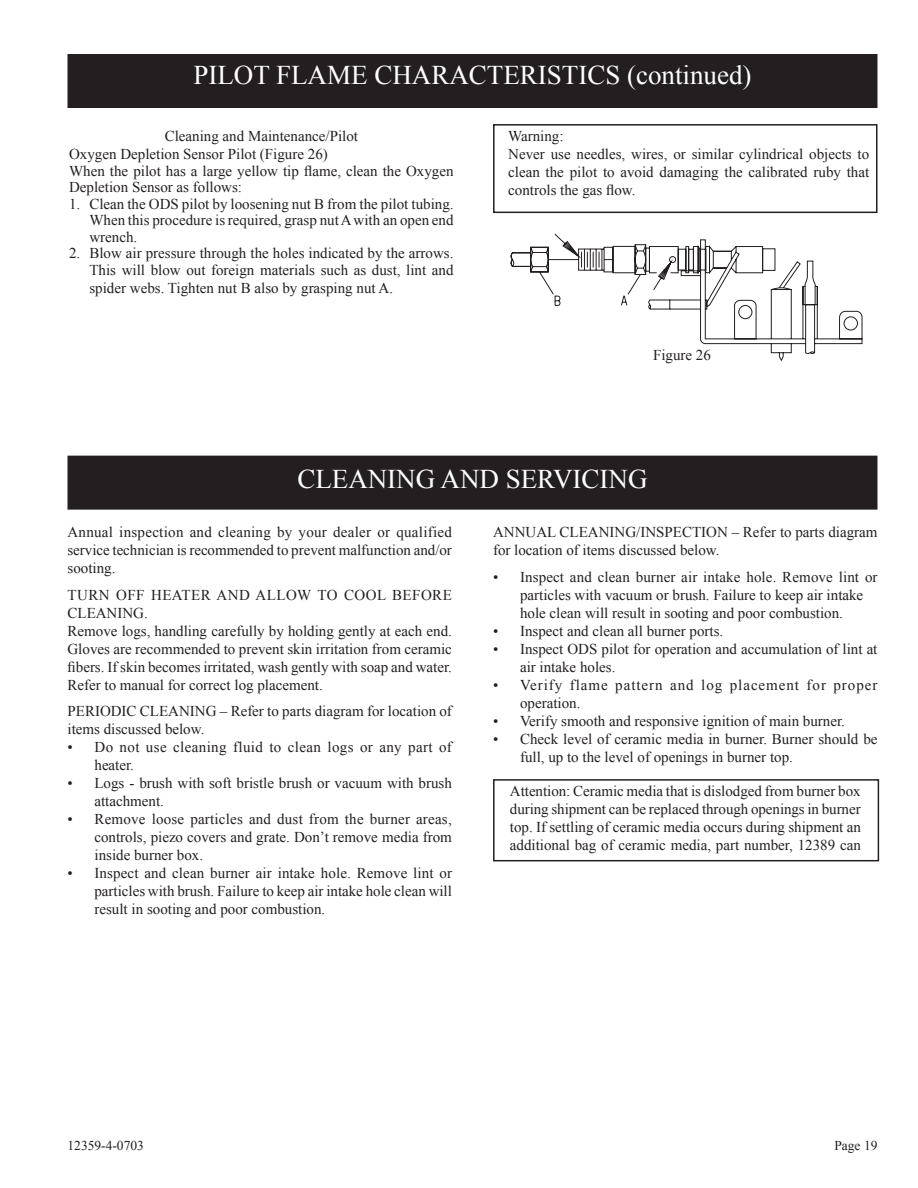
<style>
.page{position:relative;width:918px;height:1188px;background:#fff}
.page>*{position:absolute;margin:0;border:0;box-sizing:border-box;transform-origin:0 0}
.t1{font:27px "Times New Roman";color:#fff}
.t2{font:15px/18px "Times New Roman";color:#231f20}
.t3{font:15px/18px "Times New Roman";letter-spacing:.065em;color:#231f20}
.t4{font:15px/18px "Times New Roman";letter-spacing:.025em;color:#231f20}
.t5{font:13.5px "Times New Roman";color:#231f20}
</style>
<div class="page">
<div style="left:74px;top:462px;width:798px;height:42px;background:#231f20"></div>
<div style="left:68px;top:456px;width:810px;height:54px;border:12px solid #231f20"></div>
<div style="left:493px;top:124px;width:385px;height:89px;border:2px solid #231f20"></div>
<svg style="left:511px;top:234px;width:351px;height:127px"></svg>
<div style="left:74px;top:60px;width:798px;height:42px;background:#231f20"></div>
<div style="left:68px;top:54px;width:810px;height:54px;border:12px solid #231f20"></div>
<div style="left:493px;top:779px;width:386px;height:82px;border:2px solid #231f20"></div>
<h1 class="t1" style="left:193px;top:57px;width:560px">PILOT FLAME CHARACTERISTICS (continued)</h1>
<p class="t2" style="left:69px;top:127px;width:290px;text-indent:96px">Cleaning and Maintenance/Pilot<br>Oxygen Depletion Sensor Pilot (Figure 26)</p>
<p class="t2" style="left:69px;top:162px;width:386px;line-height:16.5px">When the pilot has a large yellow tip flame, clean the Oxygen<br>Depletion Sensor as follows:</p>
<p class="t2" style="left:89px;top:195px;width:366px;line-height:16.5px;text-align:justify;text-indent:-20px">1. Clean the ODS pilot by loosening nut B from the pilot tubing.<br>When this procedure is required, grasp nut A with an open end wrench.</p>
<p class="t2" style="left:69px;top:245px;width:386px;line-height:16.5px;text-align:right">2. Blow air pressure through the holes indicated by the arrows.<br>This will blow out foreign materials such as dust, lint and</p>
<p class="t2" style="left:89px;top:279px;width:305px">spider webs. Tighten nut B also by grasping nut A.</p>
<p class="t2" style="left:508px;top:127px;width:363px">Warning:<br>Never use needles, wires, or similar cylindrical objects to clean the pilot to avoid damaging the calibrated ruby that controls the gas flow.</p>
<p class="t2" style="left:653px;top:346px;width:59px">Figure 26</p>
<h1 class="t1" style="left:297px;top:461px;width:352px">CLEANING AND SERVICING</h1>
<p class="t2" style="left:68px;top:523px;width:386px;text-align:justify">Annual inspection and cleaning by your dealer or qualified service technician is recommended to prevent malfunction and/or sooting.</p>
<p class="t2" style="left:68px;top:585px;width:386px">TURN OFF HEATER AND ALLOW TO COOL BEFORE CLEANING.<br>Remove logs, handling carefully by holding gently at each end.<br>Gloves are recommended to prevent skin irritation from ceramic fibers. If skin becomes irritated, wash gently with soap and water.<br>Refer to manual for correct log placement.</p>
<p class="t2" style="left:68px;top:702px;width:386px">PERIODIC CLEANING – Refer to parts diagram for location of items discussed below.</p>
<p class="t4" style="left:94px;top:738px;width:359px;text-indent:-27px">• Do not use cleaning fluid to clean logs or any part of heater.</p>
<p class="t2" style="left:94px;top:774px;width:359px;text-indent:-27px">• Logs - brush with soft bristle brush or vacuum with brush attachment.</p>
<p class="t2" style="left:94px;top:810px;width:359px;text-align:justify;text-indent:-27px">• Remove loose particles and dust from the burner areas, controls, piezo covers and grate. Don’t remove media from inside burner box.</p>
<p class="t2" style="left:94px;top:864px;width:359px;text-align:justify;text-indent:-27px">• Inspect and clean burner air intake hole. Remove lint or particles with brush. Failure to keep air intake hole clean will result in sooting and poor combustion.</p>
<p class="t2" style="left:493px;top:523px;width:386px">ANNUAL CLEANING/INSPECTION – Refer to parts diagram for location of items discussed below.</p>
<p class="t2" style="left:520px;top:567px;width:359px;text-indent:-27px">• Inspect and clean burner air intake hole. Remove lint or particles with vacuum or brush. Failure to keep air intake hole clean will result in sooting and poor combustion.</p>
<p class="t2" style="left:493px;top:621px;width:232px">• Inspect and clean all burner ports.</p>
<p class="t2" style="left:520px;top:639px;width:359px;text-indent:-27px">• Inspect ODS pilot for operation and accumulation of lint at air intake holes.</p>
<p class="t3" style="left:520px;top:675px;width:359px;text-indent:-27px">• Verify flame pattern and log placement for proper operation.</p>
<p class="t2" style="left:493px;top:711px;width:353px">• Verify smooth and responsive ignition of main burner.</p>
<p class="t2" style="left:520px;top:729px;width:359px;text-indent:-27px">• Check level of ceramic media in burner. Burner should be full, up to the level of openings in burner top.</p>
<p class="t2" style="left:510px;top:781px;width:353px;text-align:justify">Attention: Ceramic media that is dislodged from burner box during shipment can be replaced through openings in burner top. If settling of ceramic media occurs during shipment an additional bag of ceramic media, part number, 12389 can</p>
<p class="t5" style="left:68px;top:1137px;width:78px">12359-4-0703</p>
<p class="t5" style="left:834px;top:1137px;width:45px">Page 19</p>
</div>
